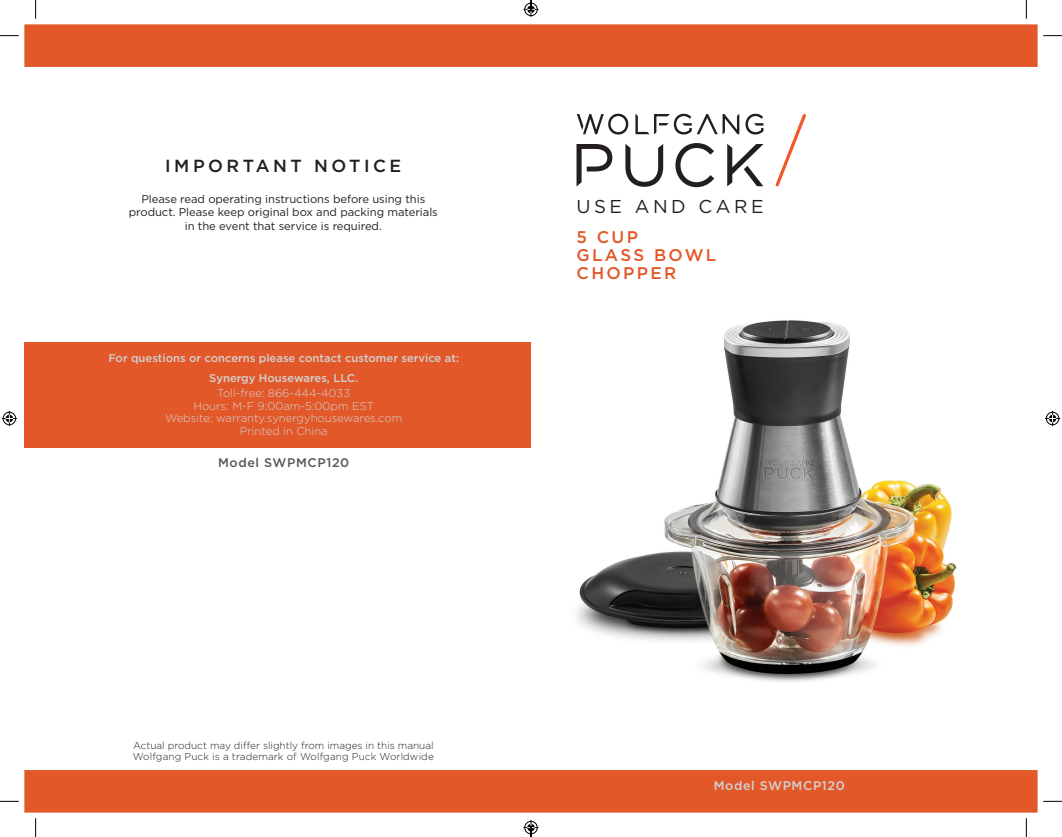
<style>
.page{position:relative;width:1062px;height:837px;background:#fff}
.page>*{position:absolute;margin:0;border:0;box-sizing:border-box;transform-origin:0 0}
.t1{font:18.62px "Gotham";letter-spacing:.19em;color:#231f20}
.t2{font:500 17.5px "Gotham";letter-spacing:.2em;color:#231f20}
.t3{font:500 16.88px "Gotham";letter-spacing:.14em;color:#e35828}
.t4{font:500 12.5px "Gotham";letter-spacing:.05em;color:#d1d2d4}
.t5{font:500 12.5px "Gotham";letter-spacing:.05em;color:#545759}
.t6{font:11.25px "Gotham";letter-spacing:-.005em;color:#231f20}
.t7{font:300 11.25px "Gotham";color:#d1d2d4}
.t8{font:500 11.25px "Gotham";color:#d1d2d4}
.t9{font:300 10px "Gotham";color:#231f20}
</style>
<div class="page">
<svg style="left:576px;top:144px;width:36px;height:42px"></svg>
<svg style="left:675px;top:143px;width:39px;height:44px"></svg>
<svg style="left:625px;top:144px;width:38px;height:43px"></svg>
<svg style="left:745px;top:114px;width:18px;height:20px"></svg>
<svg style="left:635px;top:114px;width:104px;height:20px"></svg>
<svg style="left:577px;top:114px;width:51px;height:20px"></svg>
<svg style="left:727px;top:144px;width:36px;height:42px"></svg>
<svg style="left:775px;top:114px;width:31px;height:73px"></svg>
<div style="left:24px;top:342px;width:507px;height:105px;background:#e35828"></div>
<div style="left:24px;top:24px;width:1013px;height:43px;background:#e35828"></div>
<div style="left:24px;top:769px;width:1013px;height:43px;background:#e35828"></div>
<img style="left:576px;top:320px;width:381px;height:362px">
<svg style="left:0;top:35px;width:19px;height:1px"></svg>
<svg style="left:1043px;top:35px;width:18px;height:1px"></svg>
<svg style="left:0;top:800px;width:19px;height:1px"></svg>
<svg style="left:1043px;top:800px;width:18px;height:1px"></svg>
<svg style="left:35px;top:0;width:1px;height:19px"></svg>
<svg style="left:35px;top:818px;width:1px;height:18px"></svg>
<svg style="left:1025px;top:0;width:1px;height:19px"></svg>
<svg style="left:1025px;top:818px;width:1px;height:18px"></svg>
<svg style="left:2px;top:411px;width:15px;height:15px"></svg>
<svg style="left:1045px;top:411px;width:14px;height:15px"></svg>
<svg style="left:523px;top:0;width:15px;height:17px"></svg>
<svg style="left:523px;top:820px;width:15px;height:16px"></svg>
<p class="t2" style="left:165px;top:156px;width:237px">IMPORTANT NOTICE</p>
<p class="t6" style="left:141px;top:193px;width:285px">Please read operating instructions before using this</p>
<p class="t6" style="left:129px;top:206px;width:310px">product. Please keep original box and packing materials</p>
<p class="t6" style="left:185px;top:219px;width:198px">in the event that service is required.</p>
<p class="t8" style="left:108px;top:351px;width:352px">For questions or concerns please contact customer service at:</p>
<p class="t8" style="left:209px;top:371px;width:150px">Synergy Housewares, LLC.</p>
<p class="t7" style="left:217px;top:387px;width:134px">Toll-free: 866-444-4033</p>
<p class="t7" style="left:193px;top:399px;width:182px">Hours: M-F 9:00am-5:00pm EST</p>
<p class="t7" style="left:165px;top:412px;width:239px">Website: warranty.synergyhousewares.com</p>
<p class="t7" style="left:240px;top:424px;width:89px">Printed in China</p>
<p class="t5" style="left:218px;top:455px;width:133px">Model SWPMCP120</p>
<p class="t9" style="left:133px;top:739px;width:302px">Actual product may differ slightly from images in this manual</p>
<p class="t9" style="left:133px;top:750px;width:302px">Wolfgang Puck is a trademark of Wolfgang Puck Worldwide</p>
<p class="t1" style="left:576px;top:196px;width:188px">USE AND CARE</p>
<p class="t3" style="left:576px;top:227px;width:63px">5 CUP</p>
<p class="t3" style="left:576px;top:245px;width:141px">GLASS BOWL</p>
<p class="t3" style="left:576px;top:263px;width:101px">CHOPPER</p>
<p class="t4" style="left:713px;top:777px;width:133px">Model SWPMCP120</p>
</div>
